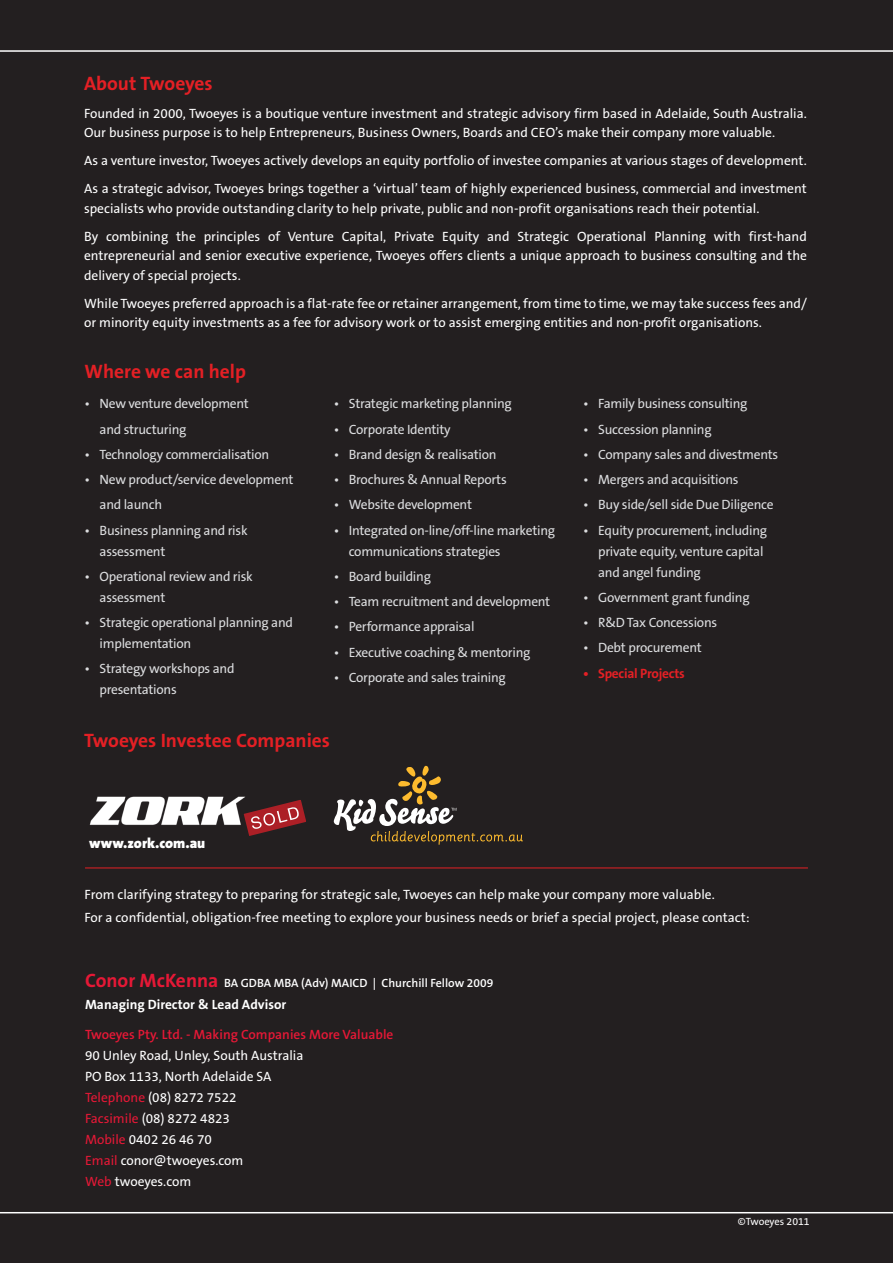
<style>
.page{position:relative;width:893px;height:1263px;background:#231f20}
.page>*{position:absolute;margin:0;border:0;box-sizing:border-box;transform-origin:0 0}
.Main_Heading{font:700 19.5px "The Sans B7";color:#e41f25}
.Main_Body_Text{font:900 14.4px "The Sans B9";color:#fff}
.Main_Body_Text-2{font:13.5px/19.5px "The Sans B5 Plain";color:#fff}
.Main_Body_Text-3{font:13.5px/21px "The Sans B5 Plain";letter-spacing:-.02em;color:#dcdddf}
.t1{font:600 13.5px/21px "The Sans B6";color:#e51836}
.t2{font:700 13.5px "The Sans B7";color:#fff}
.Main_Body_Text-4{font:700 13.5px "The Sans B7";letter-spacing:-.02em;color:#e41f25}
.t3{font:600 12px "The Sans B6";color:#fff}
.Main_Body_Text-5{font:10.5px "The Sans B5 Plain";color:#fff}
.s1{font-family:"The Sans B7";font-weight:700;font-size:19.5px;color:#e51836}
.s2{font-family:"The Sans B5 Plain";font-weight:400;color:#fff}
.s3{color:#e51836}
</style>
<div class="page">
<hr style="left:0;top:50px;width:893px;height:2px;background:#fff">
<hr style="left:0;top:1212px;width:893px;height:1px;background:#fff">
<hr style="left:85px;top:867px;width:723px;height:1px;background:#e41f25">
<svg style="left:334px;top:766px;width:189px;height:79px"></svg>
<img style="left:89px;top:796px;width:156px;height:29px">
<svg style="left:241px;top:797px;width:65px;height:39px"></svg>
<p class="Main_Heading" style="left:84px;top:73px;width:130px">About Twoeyes</p>
<p class="Main_Body_Text-2" style="left:84px;top:104px;width:724px">Founded in 2000, Twoeyes is a boutique venture investment and strategic advisory firm based in Adelaide, South Australia.<br>Our business purpose is to help Entrepreneurs, Business Owners, Boards and CEO’s make their company more valuable.</p>
<p class="Main_Body_Text-2" style="left:84px;top:151px;width:724px">As a venture investor, Twoeyes actively develops an equity portfolio of investee companies at various stages of development.</p>
<p class="Main_Body_Text-2" style="left:84px;top:179px;width:724px">As a strategic advisor, Twoeyes brings together a ‘virtual’ team of highly experienced business, commercial and investment specialists who provide outstanding clarity to help private, public and non-profit organisations reach their potential.</p>
<p class="Main_Body_Text-2" style="left:84px;top:227px;width:724px;text-align:justify">By combining the principles of Venture Capital, Private Equity and Strategic Operational Planning with first-hand entrepreneurial and senior executive experience, Twoeyes offers clients a unique approach to business consulting and the delivery of special projects.</p>
<p class="Main_Body_Text-2" style="left:84px;top:294px;width:724px">While Twoeyes preferred approach is a flat-rate fee or retainer arrangement, from time to time, we may take success fees and/ or minority equity investments as a fee for advisory work or to assist emerging entities and non-profit organisations.</p>
<p class="Main_Heading" style="left:85px;top:362px;width:163px">Where we can help</p>
<p class="Main_Body_Text-3" style="left:85px;top:394px;width:166px">• New venture development</p>
<p class="Main_Body_Text-3" style="left:100px;top:419px;width:88px">and structuring</p>
<p class="Main_Body_Text-3" style="left:85px;top:444px;width:186px">• Technology commercialisation</p>
<p class="Main_Body_Text-3" style="left:85px;top:469px;width:210px">• New product/service development</p>
<p class="Main_Body_Text-3" style="left:100px;top:495px;width:64px">and launch</p>
<p class="Main_Body_Text-3" style="left:100px;top:520px;width:150px;text-indent:-15px">• Business planning and risk assessment</p>
<p class="Main_Body_Text-3" style="left:100px;top:566px;width:155px;text-indent:-15px">• Operational review and risk assessment</p>
<p class="Main_Body_Text-3" style="left:100px;top:612px;width:195px;text-indent:-15px">• Strategic operational planning and implementation</p>
<p class="Main_Body_Text-3" style="left:100px;top:659px;width:136px;text-indent:-15px">• Strategy workshops and presentations</p>
<p class="Main_Body_Text-3" style="left:334px;top:394px;width:180px">• Strategic marketing planning</p>
<p class="Main_Body_Text-3" style="left:334px;top:419px;width:118px">• Corporate Identity</p>
<p class="Main_Body_Text-3" style="left:334px;top:444px;width:164px">• Brand design &amp; realisation</p>
<p class="Main_Body_Text-3" style="left:334px;top:469px;width:174px">• Brochures &amp; Annual Reports</p>
<p class="Main_Body_Text-3" style="left:334px;top:495px;width:140px">• Website development</p>
<p class="Main_Body_Text-3" style="left:349px;top:520px;width:208px;text-indent:-15px">• Integrated on-line/off-line marketing communications strategies</p>
<p class="Main_Body_Text-3" style="left:334px;top:566px;width:99px">• Board building</p>
<p class="Main_Body_Text-3" style="left:334px;top:591px;width:218px">• Team recruitment and development</p>
<p class="Main_Body_Text-3" style="left:334px;top:617px;width:142px">• Performance appraisal</p>
<p class="Main_Body_Text-3" style="left:334px;top:642px;width:198px">• Executive coaching &amp; mentoring</p>
<p class="Main_Body_Text-3" style="left:334px;top:667px;width:174px">• Corporate and sales training</p>
<p class="Main_Heading" style="left:84px;top:730px;width:248px">Twoeyes Investee Companies</p>
<p class="Main_Body_Text-3" style="left:583px;top:394px;width:166px">• Family business consulting</p>
<p class="Main_Body_Text-3" style="left:583px;top:419px;width:130px">• Succession planning</p>
<p class="Main_Body_Text-3" style="left:583px;top:444px;width:197px">• Company sales and divestments</p>
<p class="Main_Body_Text-3" style="left:583px;top:469px;width:157px">• Mergers and acquisitions</p>
<p class="Main_Body_Text-3" style="left:583px;top:495px;width:192px">• Buy side/sell side Due Diligence</p>
<p class="Main_Body_Text-3" style="left:598px;top:520px;width:170px;text-indent:-15px">• Equity procurement, including private equity, venture capital and angel funding</p>
<p class="Main_Body_Text-3" style="left:583px;top:587px;width:168px">• Government grant funding</p>
<p class="Main_Body_Text-3" style="left:583px;top:612px;width:136px">• R&amp;D Tax Concessions</p>
<p class="Main_Body_Text-3" style="left:583px;top:638px;width:120px">• Debt procurement</p>
<p class="Main_Body_Text-4" style="left:583px;top:666px;width:103px">• Special Projects</p>
<p class="Main_Body_Text" style="left:89px;top:835px;width:118px">www.zork.com.au</p>
<p class="Main_Body_Text-2" style="left:85px;top:884px;width:667px;line-height:22.5px">From clarifying strategy to preparing for strategic sale, Twoeyes can help make your company more valuable.<br>For a confidential, obligation-free meeting to explore your business needs or brief a special project, please contact:</p>
<p class="t3" style="left:85px;top:976px;width:410px"><span class="s1">Conor McKenna</span> BA GDBA MBA (Adv) MAICD | Churchill Fellow 2009</p>
<p class="t2" style="left:85px;top:997px;width:203px">Managing Director &amp; Lead Advisor</p>
<p class="t1" style="left:85px;top:1024px;width:310px">Twoeyes Pty. Ltd. - Making Companies More Valuable<br><span class="s2">90 Unley Road, Unley, South Australia</span></p>
<p class="Main_Body_Text-2" style="left:85px;top:1067px;width:188px">PO Box 1133, North Adelaide SA</p>
<p class="Main_Body_Text-2" style="left:85px;top:1088px;width:153px"><span class="s3">Telephone</span> (08) 8272 7522</p>
<p class="Main_Body_Text-2" style="left:85px;top:1109px;width:146px"><span class="s3">Facsimile</span> (08) 8272 4823</p>
<p class="Main_Body_Text-2" style="left:85px;top:1130px;width:128px"><span class="s3">Mobile</span> 0402 26 46 70</p>
<p class="Main_Body_Text-2" style="left:85px;top:1151px;width:160px"><span class="s3">Email</span> conor@twoeyes.com</p>
<p class="Main_Body_Text-2" style="left:85px;top:1172px;width:108px"><span class="s3">Web</span> twoeyes.com</p>
<p class="Main_Body_Text-5" style="left:738px;top:1216px;width:73px">©Twoeyes 2011</p>
</div>
